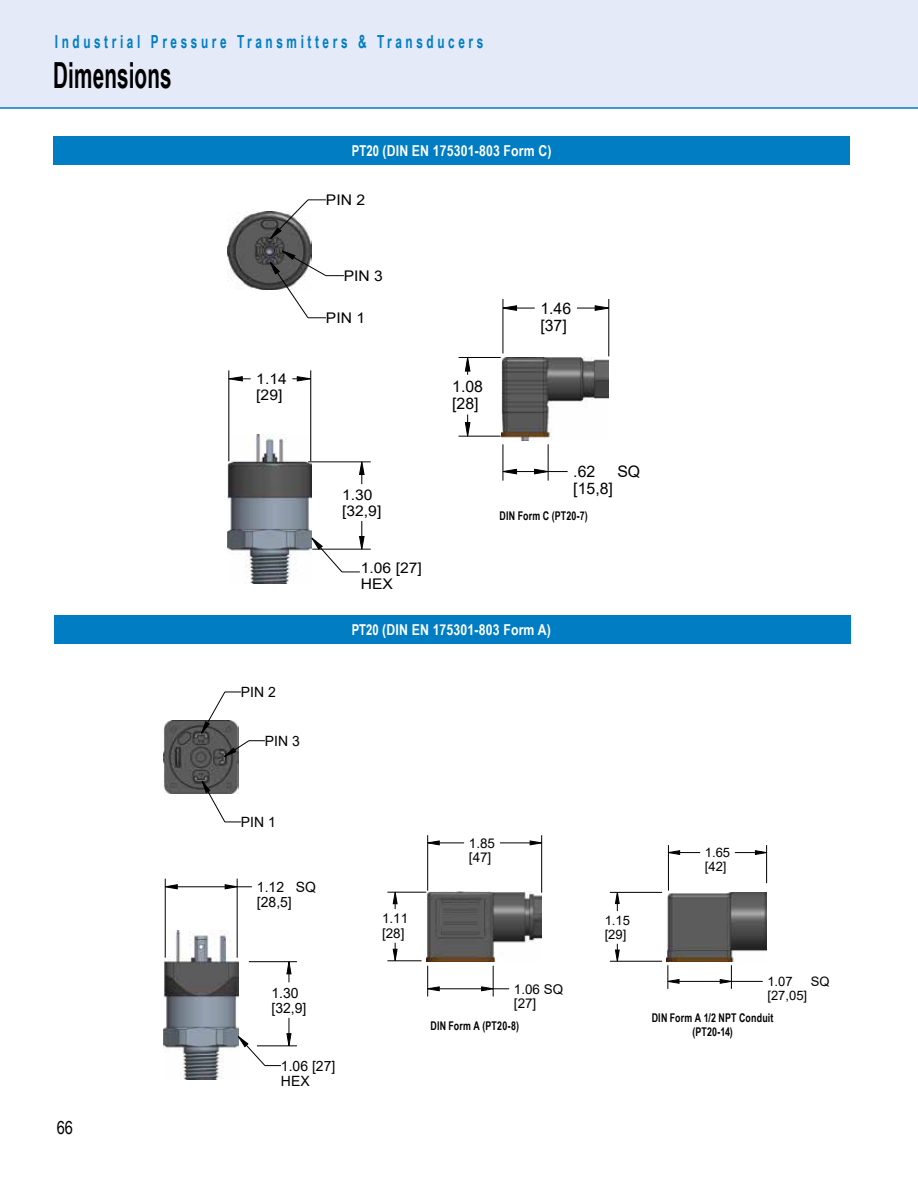
<style>
.page{position:relative;width:918px;height:1188px;background:#fff}
.page>*{position:absolute;margin:0;border:0;box-sizing:border-box;transform-origin:0 0}
.t1{font:700 36px "Arial Narrow";letter-spacing:.005em;color:#000;scale:.7 1}
.t2{font:700 18px "Arial Narrow";letter-spacing:.25em;color:#007dc3;scale:.8 1}
.t3{font:18px "Arial Narrow";color:#000}
.t4{font:15.9px/17.1px "Arial";color:#000}
.t5{font:700 15px "Arial Narrow";letter-spacing:.01em;color:#fff}
.t6{font:14.7px/15.8px "Arial";color:#000;scale:1.06 1}
.t7{font:14.1px/15.3px "Arial";color:#000}
.t8{font:13.5px/14.4px "Arial";color:#000}
.t9{font:13.05px/14px "Arial";color:#000}
.t10{font:700 12px/13.5px "Arial Narrow";letter-spacing:.02em;color:#000;text-align:center;scale:.9 1}
.s1{font-family:"Arial"}
</style>
<div class="page">
<div style="left:0;top:0;width:918px;height:108px;background:#e4eaf7"></div>
<hr style="left:0;top:107px;width:918px;height:2px;background:#007dc3">
<div style="left:54px;top:136px;width:796px;height:29px;background:#007dc3"></div>
<div style="left:55px;top:616px;width:796px;height:28px;background:#007dc3"></div>
<img style="left:164px;top:930px;width:74px;height:149px">
<img style="left:164px;top:720px;width:75px;height:74px">
<svg style="left:166px;top:885px;width:11px;height:4px"></svg>
<hr style="left:165px;top:879px;width:1px;height:79px;background:#000">
<hr style="left:257px;top:1046px;width:40px;height:1px;background:#000">
<svg style="left:238px;top:1036px;width:43px;height:31px"></svg>
<hr style="left:237px;top:879px;width:1px;height:79px;background:#000">
<hr style="left:249px;top:961px;width:48px;height:1px;background:#000">
<svg style="left:287px;top:962px;width:4px;height:20px"></svg>
<svg style="left:287px;top:1018px;width:4px;height:28px"></svg>
<hr style="left:177px;top:886px;width:48px;height:1px;background:#000">
<svg style="left:225px;top:885px;width:27px;height:4px"></svg>
<svg style="left:202px;top:781px;width:39px;height:42px"></svg>
<svg style="left:224px;top:740px;width:41px;height:17px"></svg>
<svg style="left:202px;top:691px;width:39px;height:42px"></svg>
<img style="left:426px;top:891px;width:116px;height:70px">
<svg style="left:530px;top:841px;width:11px;height:4px"></svg>
<svg style="left:428px;top:987px;width:11px;height:4px"></svg>
<svg style="left:393px;top:893px;width:4px;height:16px"></svg>
<svg style="left:393px;top:943px;width:4px;height:17px"></svg>
<hr style="left:427px;top:966px;width:1px;height:30px;background:#000">
<hr style="left:427px;top:835px;width:1px;height:56px;background:#000">
<hr style="left:439px;top:988px;width:43px;height:1px;background:#000">
<svg style="left:482px;top:987px;width:27px;height:4px"></svg>
<hr style="left:493px;top:966px;width:1px;height:30px;background:#000">
<hr style="left:387px;top:960px;width:35px;height:1px;background:#000">
<hr style="left:541px;top:835px;width:1px;height:58px;background:#000">
<hr style="left:387px;top:892px;width:39px;height:1px;background:#000">
<hr style="left:500px;top:843px;width:30px;height:1px;background:#000">
<svg style="left:428px;top:841px;width:36px;height:4px"></svg>
<img style="left:667px;top:892px;width:100px;height:69px">
<svg style="left:615px;top:893px;width:4px;height:18px"></svg>
<svg style="left:615px;top:944px;width:4px;height:17px"></svg>
<svg style="left:668px;top:965px;width:11px;height:24px"></svg>
<hr style="left:668px;top:845px;width:1px;height:46px;background:#000">
<hr style="left:679px;top:981px;width:41px;height:1px;background:#000">
<hr style="left:731px;top:981px;width:32px;height:1px;background:#000">
<svg style="left:720px;top:965px;width:12px;height:24px"></svg>
<hr style="left:610px;top:961px;width:52px;height:1px;background:#000">
<hr style="left:766px;top:845px;width:1px;height:38px;background:#000">
<hr style="left:610px;top:892px;width:52px;height:1px;background:#000">
<svg style="left:735px;top:851px;width:32px;height:3px"></svg>
<svg style="left:668px;top:851px;width:32px;height:3px"></svg>
<img style="left:228px;top:434px;width:83px;height:150px">
<img style="left:228px;top:212px;width:84px;height:77px">
<hr style="left:312px;top:549px;width:59px;height:1px;background:#000">
<hr style="left:228px;top:370px;width:1px;height:91px;background:#000">
<hr style="left:310px;top:370px;width:1px;height:91px;background:#000">
<hr style="left:308px;top:462px;width:63px;height:1px;background:#000">
<svg style="left:360px;top:462px;width:4px;height:22px"></svg>
<svg style="left:312px;top:521px;width:52px;height:52px"></svg>
<svg style="left:292px;top:377px;width:19px;height:4px"></svg>
<svg style="left:229px;top:377px;width:22px;height:4px"></svg>
<svg style="left:270px;top:251px;width:74px;height:68px"></svg>
<svg style="left:270px;top:199px;width:56px;height:40px"></svg>
<img style="left:502px;top:357px;width:107px;height:84px">
<svg style="left:465px;top:358px;width:5px;height:17px"></svg>
<svg style="left:465px;top:414px;width:5px;height:22px"></svg>
<hr style="left:503px;top:444px;width:1px;height:37px;background:#000">
<hr style="left:503px;top:299px;width:1px;height:54px;background:#000">
<svg style="left:503px;top:469px;width:65px;height:5px"></svg>
<hr style="left:548px;top:444px;width:1px;height:37px;background:#000">
<hr style="left:459px;top:436px;width:42px;height:1px;background:#000">
<hr style="left:608px;top:299px;width:1px;height:57px;background:#000">
<hr style="left:459px;top:357px;width:42px;height:1px;background:#000">
<svg style="left:577px;top:306px;width:32px;height:4px"></svg>
<svg style="left:503px;top:306px;width:32px;height:4px"></svg>
<h2 class="t2" style="left:55px;top:28px;width:537px">Industrial Pressure Transmitters &amp; Transducers</h2>
<h1 class="t1" style="left:53px;top:49px;width:171px">Dimensions</h1>
<h2 class="t3" style="left:57px;top:1115px;width:18px">66</h2>
<p class="t5" style="left:352px;top:139px;width:201px"><span class="s1">PT20</span> (DIN EN 175301-803 Form C)</p>
<p class="t6" style="left:256px;top:371px;width:30px">1.14 [29]</p>
<p class="t7" style="left:241px;top:684px;width:36px">PIN 2</p>
<p class="t7" style="left:265px;top:733px;width:36px">PIN 3</p>
<p class="t6" style="left:326px;top:192px;width:38px">PIN 2</p>
<p class="t6" style="left:344px;top:268px;width:38px">PIN 3</p>
<p class="t6" style="left:326px;top:310px;width:38px">PIN 1</p>
<p class="t6" style="left:342px;top:487px;width:38px">1.30 [32,9]</p>
<p class="t6" style="left:361px;top:560px;width:59px">1.06 [27]<br>HEX</p>
<h3 class="t4" style="left:452px;top:378px;width:32px">1.08 [28]</h3>
<h3 class="t4" style="left:540px;top:300px;width:32px">1.46 [37]</h3>
<h3 class="t4" style="left:573px;top:463px;width:24px">.62</h3>
<h3 class="t4" style="left:617px;top:463px;width:24px">SQ</h3>
<h3 class="t4" style="left:573px;top:480px;width:41px">[15,8]</h3>
<p class="t10" style="left:500px;top:509px;width:99px">DIN Form C (PT20-7)</p>
<p class="t5" style="left:352px;top:619px;width:201px"><span class="s1">PT20</span> (DIN EN 175301-803 Form A)</p>
<p class="t7" style="left:241px;top:814px;width:36px">PIN 1</p>
<p class="t7" style="left:257px;top:879px;width:61px">1.12 SQ [28,5]</p>
<p class="t7" style="left:271px;top:985px;width:36px">1.30 [32,9]</p>
<p class="t8" style="left:382px;top:911px;width:28px">1.11 [28]</p>
<p class="t8" style="left:469px;top:836px;width:28px">1.85 [47]</p>
<p class="t8" style="left:514px;top:982px;width:51px">1.06 SQ [27]</p>
<p class="t9" style="left:605px;top:913px;width:27px">1.15 [29]</p>
<p class="t9" style="left:705px;top:846px;width:27px">1.65 [42]</p>
<p class="t9" style="left:767px;top:974px;width:27px">1.07</p>
<p class="t9" style="left:811px;top:974px;width:20px">SQ</p>
<p class="t9" style="left:767px;top:988px;width:41px">[27,05]</p>
<p class="t10" style="left:430px;top:1018px;width:100px">DIN Form A (PT20-8)</p>
<p class="t10" style="left:652px;top:1011px;width:137px">DIN Form A 1/2 NPT Conduit (PT20-14)</p>
<p class="t7" style="left:281px;top:1058px;width:56px">1.06 [27]<br>HEX</p>
</div>
